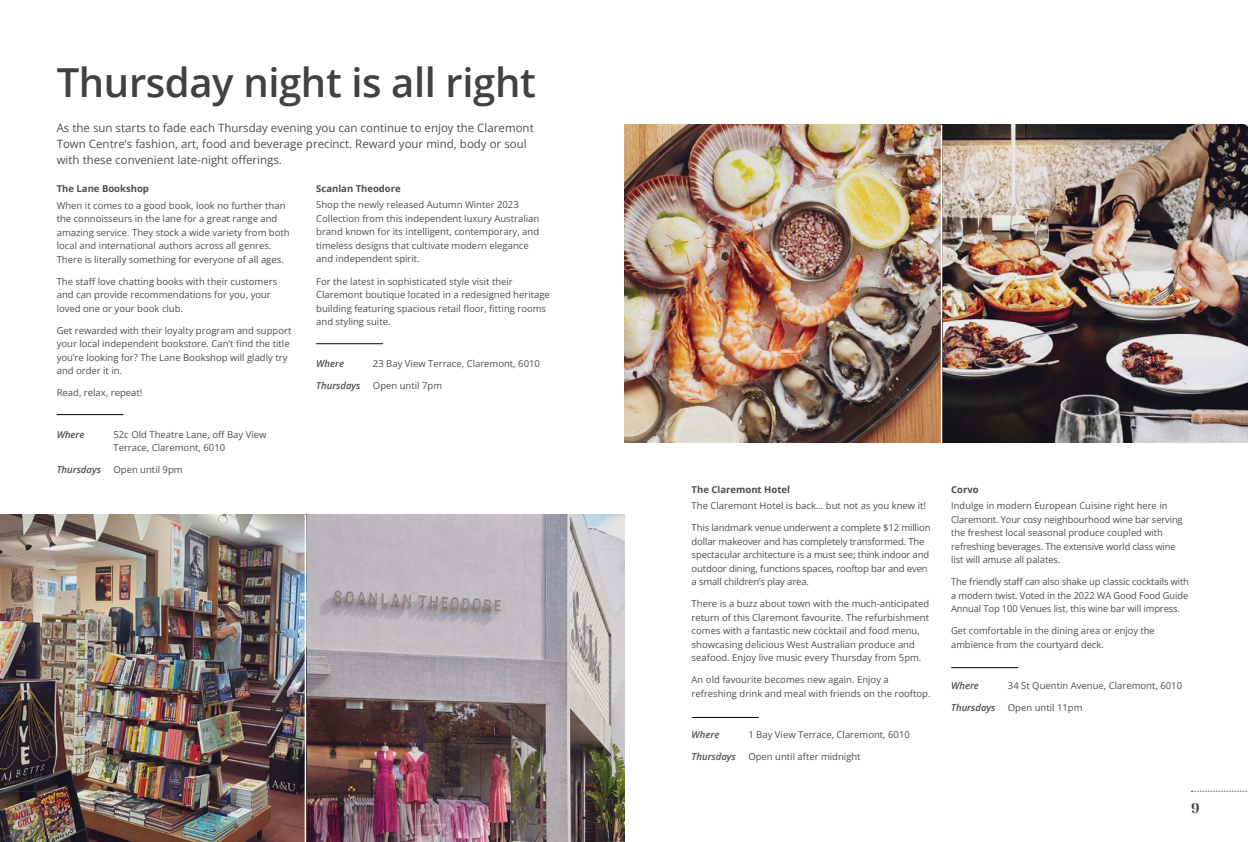
<style>
.page{position:relative;width:1248px;height:842px;background:#fff}
.page>*{position:absolute;margin:0;border:0;box-sizing:border-box;transform-origin:0 0}
.t1{font:600 40px "Open Sans";letter-spacing:-.01em;color:#414042}
.t2{font:700 14px "Playfair Display";color:#414042}
.t3{font:11.5px/16px "Open Sans";color:#4d4d4f}
.t4{font:9.5px/13.5px "Open Sans";color:#4d4d4f}
.t5{font:italic 600 9.5px "Open Sans";color:#4d4d4f}
.t6{font:700 9.5px "Open Sans";color:#4d4d4f}
</style>
<div class="page">
<img style="left:942px;top:125px;width:305px;height:317px">
<img style="left:624px;top:125px;width:316px;height:317px">
<img style="left:306px;top:515px;width:318px;height:327px">
<img style="left:0;top:515px;width:305px;height:327px">
<hr style="left:57px;top:414px;width:66px;height:1px;background:#000">
<hr style="left:316px;top:344px;width:67px;height:1px;background:#000">
<hr style="left:691px;top:717px;width:67px;height:1px;background:#000">
<hr style="left:951px;top:667px;width:67px;height:1px;background:#000">
<svg style="left:1191px;top:791px;width:57px;height:1px"></svg>
<svg style="left:0;top:791px;width:58px;height:1px"></svg>
<h1 class="t1" style="left:57px;top:55px;width:480px">Thursday night is all right</h1>
<p class="t3" style="left:57px;top:120px;width:478px">As the sun starts to fade each Thursday evening you can continue to enjoy the Claremont<br>Town Centre’s fashion, art, food and beverage precinct. Reward your mind, body or soul with these convenient late-night offerings.</p>
<p class="t6" style="left:57px;top:182px;width:94px">The Lane Bookshop</p>
<p class="t4" style="left:57px;top:198px;width:234px">When it comes to a good book, look no further than the connoisseurs in the lane for a great range and amazing service. They stock a wide variety from both local and international authors across all genres.<br>There is literally something for everyone of all ages.</p>
<p class="t4" style="left:57px;top:274px;width:222px">The staff love chatting books with their customers and can provide recommendations for you, your loved one or your book club.</p>
<p class="t4" style="left:57px;top:323px;width:236px">Get rewarded with their loyalty program and support your local independent bookstore. Can’t find the title you’re looking for? The Lane Bookshop will gladly try and order it in.</p>
<p class="t4" style="left:57px;top:386px;width:87px">Read, relax, repeat!</p>
<p class="t5" style="left:57px;top:428px;width:29px">Where</p>
<p class="t4" style="left:113px;top:427px;width:155px">52c Old Theatre Lane, off Bay View<br>Terrace, Claremont, 6010</p>
<p class="t5" style="left:57px;top:463px;width:46px">Thursdays</p>
<p class="t4" style="left:113px;top:463px;width:71px">Open until 9pm</p>
<p class="t6" style="left:316px;top:182px;width:86px">Scanlan Theodore</p>
<p class="t4" style="left:316px;top:198px;width:224px">Shop the newly released Autumn Winter 2023<br>Collection from this independent luxury Australian brand known for its intelligent, contemporary, and timeless designs that cultivate modern elegance and independent spirit.</p>
<p class="t4" style="left:316px;top:274px;width:235px">For the latest in sophisticated style visit their Claremont boutique located in a redesigned heritage building featuring spacious retail floor, fitting rooms and styling suite.</p>
<p class="t5" style="left:316px;top:357px;width:29px">Where</p>
<p class="t4" style="left:373px;top:356px;width:168px">23 Bay View Terrace, Claremont, 6010</p>
<p class="t5" style="left:316px;top:379px;width:46px">Thursdays</p>
<p class="t4" style="left:373px;top:378px;width:71px">Open until 7pm</p>
<p class="t6" style="left:691px;top:482px;width:100px">The Claremont Hotel</p>
<p class="t4" style="left:691px;top:499px;width:236px">The Claremont Hotel is back… but not as you knew it!</p>
<p class="t4" style="left:691px;top:521px;width:240px">This landmark venue underwent a complete $12 million dollar makeover and has completely transformed. The spectacular architecture is a must see; think indoor and outdoor dining, functions spaces, rooftop bar and even a small children’s play area.</p>
<p class="t4" style="left:691px;top:597px;width:239px">There is a buzz about town with the much-anticipated return of this Claremont favourite. The refurbishment comes with a fantastic new cocktail and food menu, showcasing delicious West Australian produce and seafood. Enjoy live music every Thursday from 5pm.</p>
<p class="t4" style="left:691px;top:673px;width:240px">An old favourite becomes new again. Enjoy a refreshing drink and meal with friends on the rooftop.</p>
<p class="t5" style="left:691px;top:728px;width:29px">Where</p>
<p class="t4" style="left:748px;top:728px;width:163px">1 Bay View Terrace, Claremont, 6010</p>
<p class="t5" style="left:691px;top:750px;width:46px">Thursdays</p>
<p class="t4" style="left:748px;top:750px;width:114px">Open until after midnight</p>
<p class="t6" style="left:951px;top:482px;width:29px">Corvo</p>
<p class="t4" style="left:951px;top:499px;width:233px">Indulge in modern European Cuisine right here in Claremont. Your cosy neighbourhood wine bar serving the freshest local seasonal produce coupled with refreshing beverages. The extensive world class wine list will amuse all palates.</p>
<p class="t4" style="left:951px;top:575px;width:239px;text-align:justify">The friendly staff can also shake up classic cocktails with a modern twist. Voted in the 2022 WA Good Food Guide Annual Top 100 Venues list, this wine bar will impress.</p>
<p class="t4" style="left:951px;top:624px;width:205px">Get comfortable in the dining area or enjoy the ambience from the courtyard deck.</p>
<p class="t5" style="left:951px;top:679px;width:29px">Where</p>
<p class="t4" style="left:1007px;top:679px;width:176px">34 St Quentin Avenue, Claremont, 6010</p>
<p class="t5" style="left:951px;top:701px;width:46px">Thursdays</p>
<p class="t4" style="left:1007px;top:701px;width:76px">Open until 11pm</p>
<h2 class="t2" style="left:47px;top:797px;width:10px">8</h2>
<h2 class="t2" style="left:1191px;top:797px;width:10px">9</h2>
</div>
